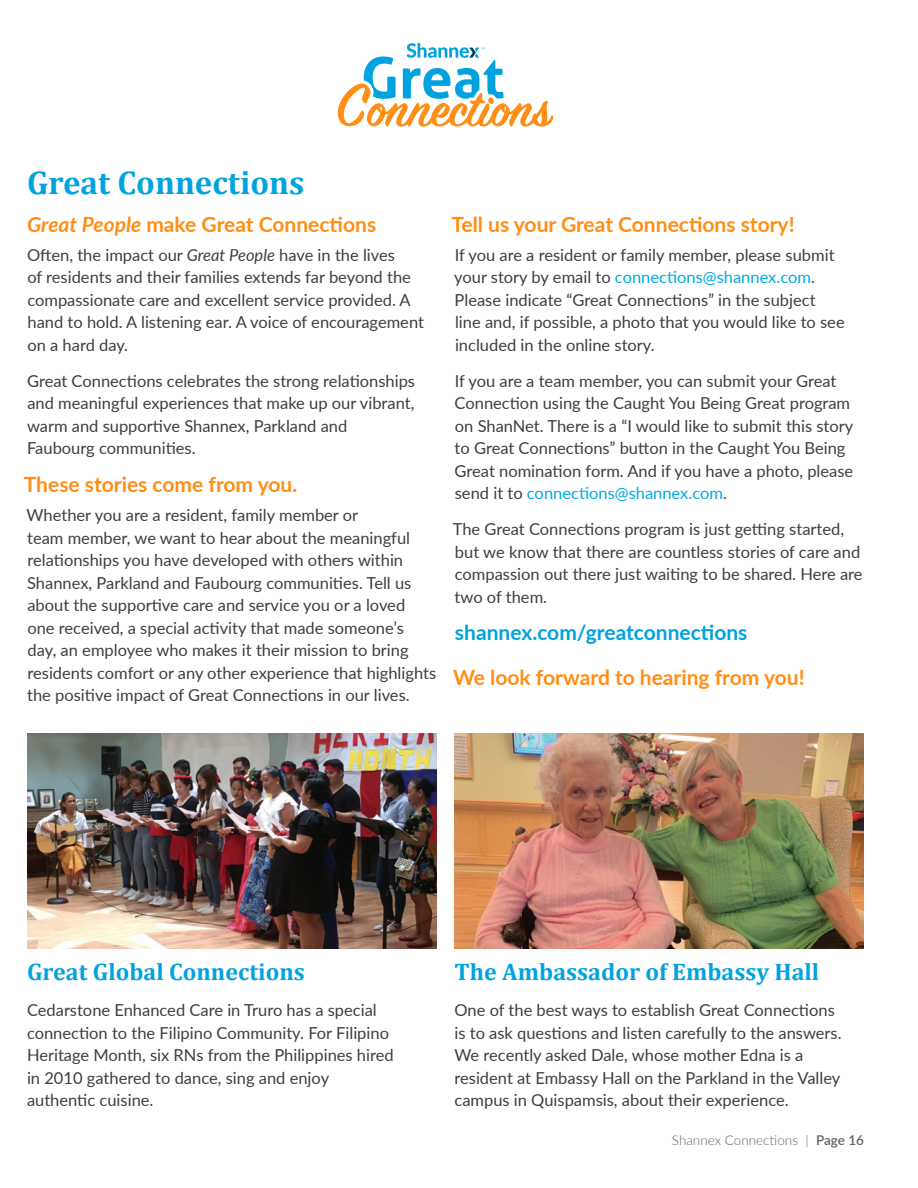
<style>
.page{position:relative;width:918px;height:1188px;background:#fff}
.page>*{position:absolute;margin:0;border:0;box-sizing:border-box;transform-origin:0 0}
.t1{font:700 33px "Cambria";color:#00a2df}
.Subheader{font:700 24px "Cambria";color:#00a2df}
.Subheader_Lato{font:700 21px "Lato";color:#ff8e16}
.Subheader_Lato-2{font:700 21px "Lato";color:#00a2df}
.Great_Connections_Bo{font:16.5px/22.5px "Lato";color:#3e3e3f}
.t2{font:300 13.5px "Lato";color:#636366}
.s1{font-style:italic}
.s2{color:#00aae3}
.s3{font-weight:600}
</style>
<div class="page">
<svg style="left:338px;top:43px;width:216px;height:84px"></svg>
<img style="left:27px;top:734px;width:409px;height:214px">
<img style="left:454px;top:734px;width:410px;height:214px">
<p class="t1" style="left:27px;top:163px;width:279px">Great Connections</p>
<p class="Subheader_Lato" style="left:27px;top:209px;width:351px"><span class="s1">Great People</span> make Great Connections</p>
<p class="Great_Connections_Bo" style="left:27px;top:243px;width:398px">Often, the impact our <span class="s1">Great People</span> have in the lives<br>of residents and their families extends far beyond the compassionate care and excellent service provided. A hand to hold. A listening ear. A voice of encouragement on a hard day.</p>
<p class="Great_Connections_Bo" style="left:27px;top:369px;width:390px">Great Connections celebrates the strong relationships and meaningful experiences that make up our vibrant, warm and supportive Shannex, Parkland and Faubourg communities.</p>
<p class="Subheader_Lato" style="left:24px;top:469px;width:275px">These stories come from you.</p>
<p class="Great_Connections_Bo" style="left:27px;top:503px;width:411px">Whether you are a resident, family member or<br>team member, we want to hear about the meaningful relationships you have developed with others within Shannex, Parkland and Faubourg communities. Tell us about the supportive care and service you or a loved<br>one received, a special activity that made someone’s<br>day, an employee who makes it their mission to bring residents comfort or any other experience that highlights the positive impact of Great Connections in our lives.</p>
<p class="Subheader_Lato" style="left:451px;top:209px;width:345px">Tell us your Great Connections story!</p>
<p class="Great_Connections_Bo" style="left:454px;top:243px;width:392px">If you are a resident or family member, please submit your story by email to <span class="s2">connections@shannex.com</span>.<br>Please indicate “Great Connections” in the subject line and, if possible, a photo that you would like to see included in the online story.</p>
<p class="Great_Connections_Bo" style="left:455px;top:369px;width:400px">If you are a team member, you can submit your Great Connection using the Caught You Being Great program on ShanNet. There is a “I would like to submit this story to Great Connections” button in the Caught You Being Great nomination form. And if you have a photo, please send it to <span class="s2">connections@shannex.com</span>.</p>
<p class="Great_Connections_Bo" style="left:453px;top:517px;width:411px">The Great Connections program is just getting started, but we know that there are countless stories of care and compassion out there just waiting to be shared. Here are two of them.</p>
<p class="Subheader_Lato-2" style="left:455px;top:617px;width:294px">shannex.com/greatconnections</p>
<p class="Subheader_Lato" style="left:453px;top:662px;width:353px">We look forward to hearing from you!</p>
<p class="Subheader" style="left:27px;top:957px;width:279px">Great Global Connections</p>
<p class="Great_Connections_Bo" style="left:27px;top:998px;width:368px">Cedarstone Enhanced Care in Truro has a special connection to the Filipino Community. For Filipino Heritage Month, six RNs from the Philippines hired in 2010 gathered to dance, sing and enjoy authentic cuisine.</p>
<p class="Subheader" style="left:454px;top:957px;width:366px">The Ambassador of Embassy Hall</p>
<p class="Great_Connections_Bo" style="left:454px;top:998px;width:389px">One of the best ways to establish Great Connections is to ask questions and listen carefully to the answers.<br>We recently asked Dale, whose mother Edna is a resident at Embassy Hall on the Parkland in the Valley campus in Quispamsis, about their experience.</p>
<p class="t2" style="left:672px;top:1131px;width:194px">Shannex Connections | <span class="s3">Page 16</span></p>
</div>
